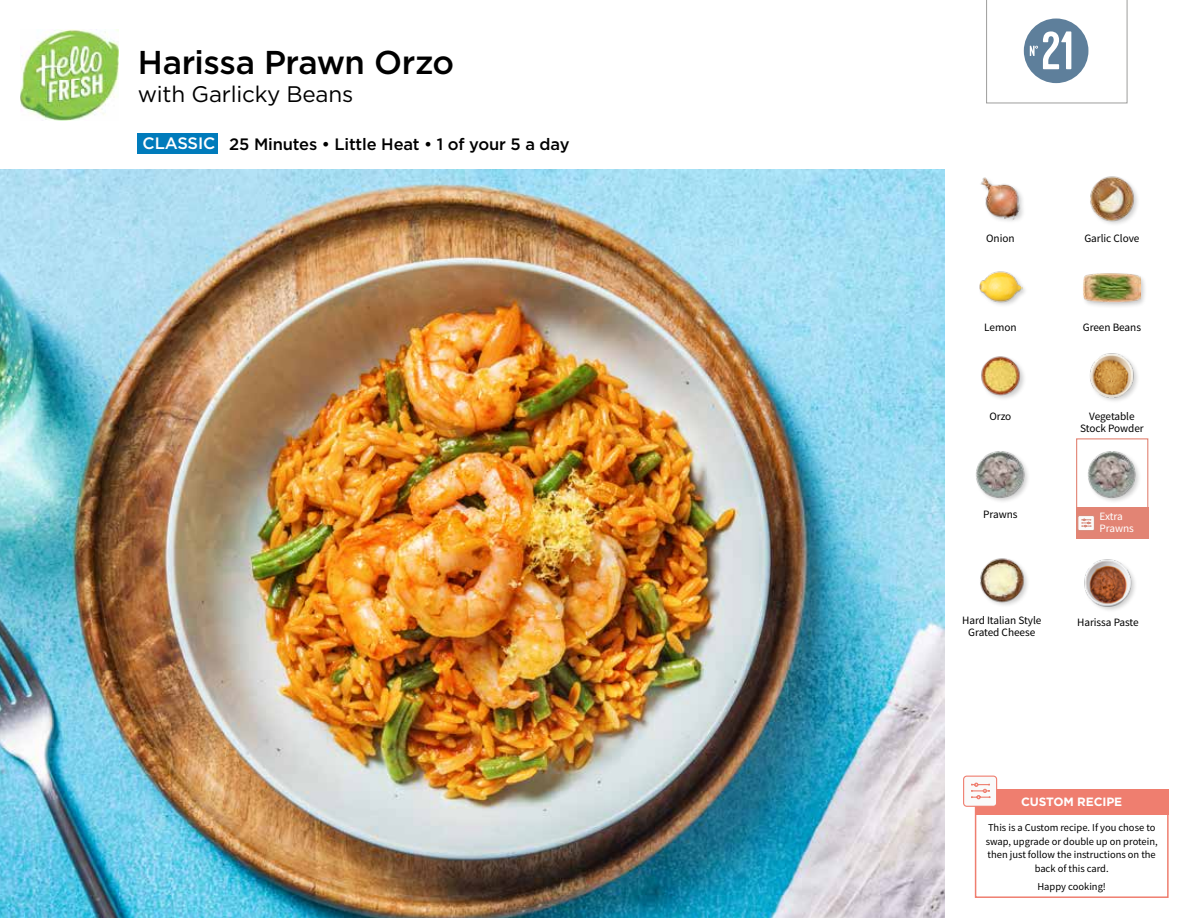
<style>
.page{position:relative;width:1188px;height:918px;background:#fff}
.page>*{position:absolute;margin:0;border:0;box-sizing:border-box;transform-origin:0 0}
.t1{font:54px "Kapra";color:#fff}
.t2{font:500 33px "Gotham";letter-spacing:-.015em;color:#000}
.t3{font:22.5px "Gotham";letter-spacing:-.01em;color:#000}
.t4{font:500 16.5px "Gotham";letter-spacing:-.01em;color:#000}
.t5{font:700 12px "Gotham";letter-spacing:-.01em;color:#fff}
.t6{font:11.25px/12px "Source Sans Pro";letter-spacing:-.005em;color:#000;text-align:center}
.t7{font:11.25px/12px "Source Sans Pro";letter-spacing:-.005em;color:#fff}
.t8{font:10.5px/13.5px "Source Sans Pro";color:#000;text-align:center}
.s1{color:#fff}
</style>
<div class="page">
<div style="left:138px;top:133px;width:80px;height:21px;background:#007bbb"></div>
<div style="left:1076px;top:438px;width:72px;height:73px;border:1px solid #e28474"></div>
<div style="left:1076px;top:507px;width:72px;height:32px;background:#e28474"></div>
<div style="left:1078px;top:516px;width:16px;height:15px;background:#fafafa;border-radius:2px"></div>
<div style="left:1078px;top:515px;width:17px;height:16px;border:1px solid #d68878;border-radius:2px"></div>
<svg style="left:1082px;top:519px;width:10px;height:8px"></svg>
<img style="left:21px;top:30px;width:97px;height:90px">
<img style="left:0;top:170px;width:945px;height:748px">
<img style="left:1084px;top:559px;width:51px;height:51px">
<img style="left:1088px;top:451px;width:51px;height:50px">
<img style="left:981px;top:356px;width:43px;height:43px">
<img style="left:976px;top:451px;width:52px;height:50px">
<img style="left:980px;top:558px;width:48px;height:48px">
<img style="left:1090px;top:353px;width:48px;height:48px">
<img style="left:980px;top:177px;width:43px;height:44px">
<div style="left:978px;top:271px;width:50px;height:37px;background:#000;opacity:.2"></div>
<img style="left:978px;top:271px;width:45px;height:37px">
<div style="left:1082px;top:271px;width:65px;height:39px;background:#000;opacity:.2"></div>
<img style="left:1083px;top:271px;width:58px;height:39px">
<img style="left:1090px;top:176px;width:48px;height:48px">
<div style="left:975px;top:790px;width:194px;height:108px;border:2px solid #ef7e6f"></div>
<div style="left:975px;top:790px;width:193px;height:25px;background:#ef7e6f"></div>
<div style="left:964px;top:776px;width:33px;height:30px;background:#fafafa;border-radius:3px"></div>
<div style="left:963px;top:776px;width:34px;height:31px;border:1px solid #ef7e6f;border-radius:3px"></div>
<svg style="left:971px;top:783px;width:19px;height:16px"></svg>
<svg style="left:986px;top:0;width:141px;height:104px"></svg>
<h2 class="t2" style="left:138px;top:41px;width:318px">Harissa Prawn Orzo</h2>
<h3 class="t3" style="left:138px;top:82px;width:217px">with Garlicky Beans</h3>
<h3 class="t4" style="left:143px;top:133px;width:428px"><span class="s1">CLASSIC</span> 25 Minutes • Little Heat • 1 of your 5 a day</h3>
<h1 class="t1" style="left:1041px;top:19px;width:34px">21</h1>
<p class="t6" style="left:986px;top:232px;width:30px">Onion</p>
<p class="t6" style="left:1084px;top:232px;width:57px">Garlic Clove</p>
<p class="t6" style="left:984px;top:321px;width:34px">Lemon</p>
<p class="t6" style="left:1083px;top:321px;width:60px">Green Beans</p>
<p class="t6" style="left:989px;top:410px;width:23px">Orzo</p>
<p class="t6" style="left:983px;top:508px;width:36px">Prawns</p>
<p class="t6" style="left:1080px;top:410px;width:65px">Vegetable<br>Stock Powder</p>
<p class="t7" style="left:1100px;top:510px;width:36px">Extra<br>Prawns</p>
<p class="t6" style="left:962px;top:614px;width:81px">Hard Italian Style</p>
<p class="t6" style="left:1077px;top:616px;width:63px">Harissa Paste</p>
<p class="t6" style="left:968px;top:626px;width:69px">Grated Cheese</p>
<p class="t5" style="left:1021px;top:794px;width:103px">CUSTOM RECIPE</p>
<p class="t8" style="left:986px;top:821px;width:174px">This is a Custom recipe. If you chose to swap, upgrade or double up on protein, then just follow the instructions on the back of this card.</p>
<p class="t8" style="left:1037px;top:879px;width:70px">Happy cooking!</p>
</div>
